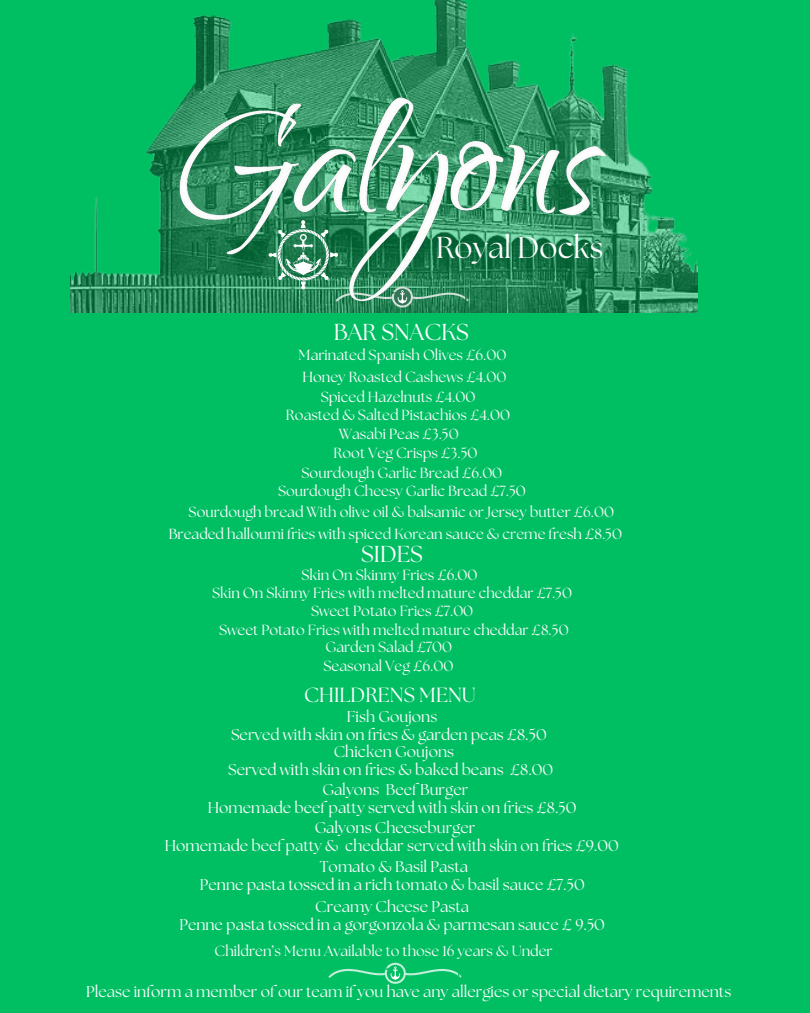
<style>
.page{position:relative;width:810px;height:1013px;background:#fff}
.page>*{position:absolute;margin:0;border:0;box-sizing:border-box;transform-origin:0 0}
.t1{font:30.2px "The Seasons";color:#fff}
.t2{font:23px "The Seasons";color:#fcfcfc}
.t3{font:20.4px "The Seasons";color:#fcfcfc}
.t4{font:15.6px "The Seasons";color:#fcfcfc}
.t5{font:14.6px "The Seasons";color:#fcfcfc}
</style>
<div class="page">
<div style="left:0;top:0;width:810px;height:1012px;background:#00bf63"></div>
<img style="left:71px;top:0;width:552px;height:312px">
<svg style="left:328px;top:962px;width:133px;height:22px"></svg>
<img style="left:141px;top:68px;width:557px;height:245px">
<p class="t1" style="left:436px;top:234px;width:168px">Royal Docks</p>
<p class="t2" style="left:334px;top:321px;width:137px">BAR SNACKS</p>
<p class="t5" style="left:299px;top:348px;width:209px">Marinated Spanish Olives £6.00</p>
<p class="t5" style="left:302px;top:370px;width:205px">Honey Roasted Cashews £4.00</p>
<p class="t5" style="left:321px;top:390px;width:156px">Spiced Hazelnuts £4.00</p>
<h2 class="t5" style="left:286px;top:408px;width:226px">Roasted &amp; Salted Pistachios £4.00</h2>
<h1 class="t5" style="left:339px;top:427px;width:121px">Wasabi Peas £3.50</h1>
<p class="t5" style="left:334px;top:446px;width:145px">Root Veg Crisps £3.50</p>
<p class="t5" style="left:302px;top:466px;width:202px">Sourdough Garlic Bread £6.00</p>
<p class="t5" style="left:278px;top:484px;width:249px">Sourdough Cheesy Garlic Bread £7.50</p>
<p class="t5" style="left:189px;top:505px;width:427px">Sourdough bread With olive oil &amp; balsamic or Jersey butter £6.00</p>
<p class="t5" style="left:169px;top:527px;width:455px">Breaded halloumi fries with spiced Korean sauce &amp; creme fresh £8.50</p>
<p class="t2" style="left:361px;top:544px;width:63px">SIDES</p>
<p class="t5" style="left:302px;top:568px;width:177px">Skin On Skinny Fries £6.00</p>
<p class="t5" style="left:311px;top:605px;width:164px">Sweet Potato Fries £7.00</p>
<p class="t5" style="left:326px;top:640px;width:128px">Garden Salad £700</p>
<p class="t5" style="left:212px;top:586px;width:361px">Skin On Skinny Fries with melted mature cheddar £7.50</p>
<p class="t5" style="left:219px;top:623px;width:351px">Sweet Potato Fries with melted mature cheddar £8.50</p>
<p class="t5" style="left:324px;top:659px;width:131px">Seasonal Veg £6.00</p>
<p class="t3" style="left:304px;top:686px;width:173px">CHILDRENS MENU</p>
<p class="t4" style="left:347px;top:709px;width:92px">Fish Goujons</p>
<p class="t4" style="left:231px;top:727px;width:317px">Served with skin on fries &amp; garden peas £8.50</p>
<h1 class="t4" style="left:334px;top:744px;width:122px">Chicken Goujons</h1>
<p class="t4" style="left:228px;top:762px;width:327px">Served with skin on fries &amp; baked beans £8.00</p>
<p class="t4" style="left:322px;top:782px;width:147px">Galyons Beef Burger</p>
<p class="t4" style="left:208px;top:800px;width:370px">Homemade beef patty served with skin on fries £8.50</p>
<p class="t4" style="left:315px;top:820px;width:162px">Galyons Cheeseburger</p>
<p class="t4" style="left:165px;top:838px;width:455px">Homemade beef patty &amp; cheddar served with skin on fries £9.00</p>
<h3 class="t4" style="left:320px;top:859px;width:150px">Tomato &amp; Basil Pasta</h3>
<p class="t4" style="left:200px;top:877px;width:386px">Penne pasta tossed in a rich tomato &amp; basil sauce £7.50</p>
<p class="t4" style="left:315px;top:899px;width:155px">Creamy Cheese Pasta</p>
<p class="t4" style="left:179px;top:917px;width:427px">Penne pasta tossed in a gorgonzola &amp; parmesan sauce £ 9.50</p>
<p class="t5" style="left:215px;top:944px;width:340px">Children’s Menu Available to those 16 years &amp; Under</p>
<p class="t4" style="left:86px;top:984px;width:647px">Please inform a member of our team if you have any allergies or special dietary requirements</p>
</div>
